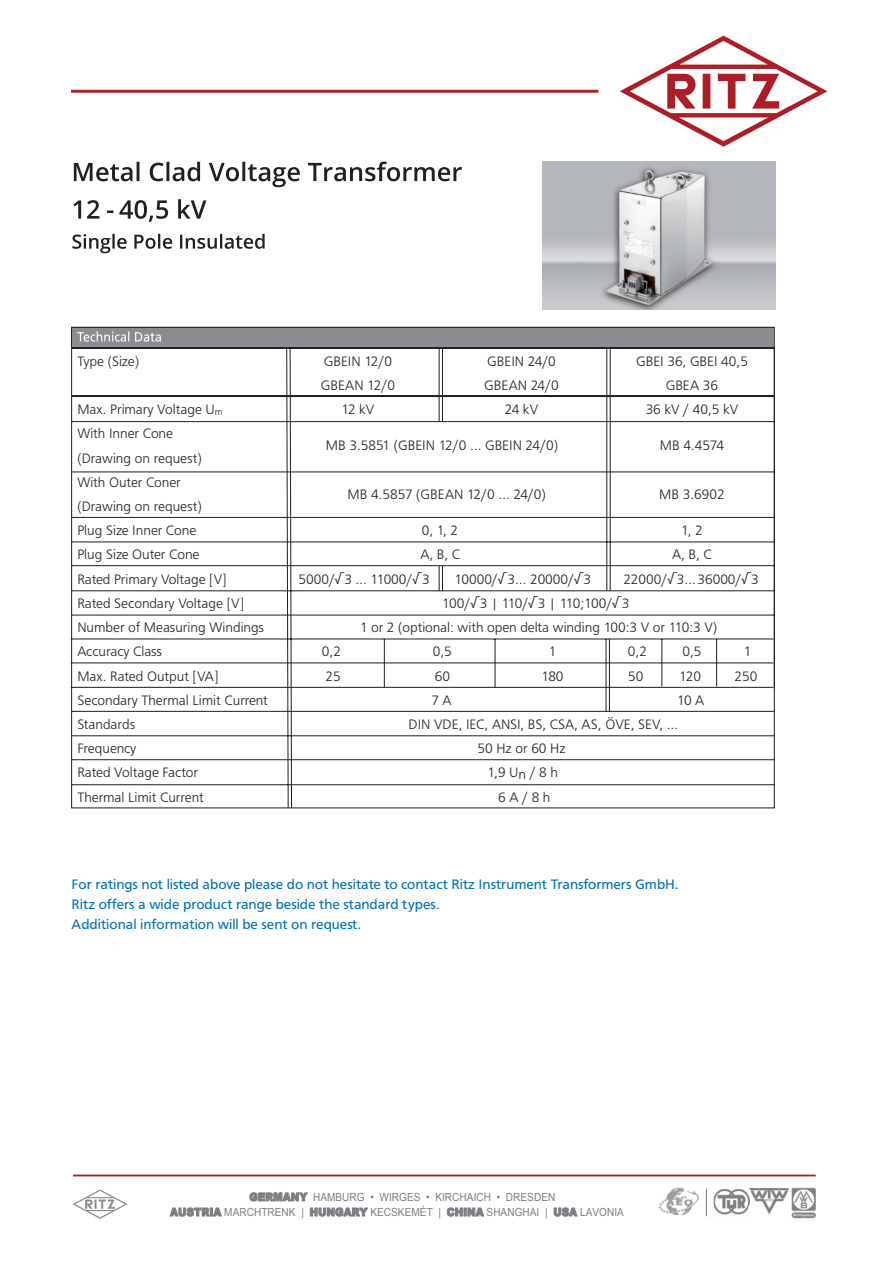
<style>
.page{position:relative;width:893px;height:1263px;background:#fff}
.page>*{position:absolute;margin:0;border:0;box-sizing:border-box;transform-origin:0 0}
.t1{font:300 14.25px/24.2px "Front Page";color:#231f20}
.t2{font:14.25px/20px "Front Page";color:#0071bb}
.t3{font:300 14.25px "Front Page";letter-spacing:-.05em;color:#231f20}
.t4{font:11.1px/15.1px "Arial";letter-spacing:.005em;color:#7c7d83;scale:.9 1}
.s1{font-size:9.9px}
.s2{font-weight:900}
</style>
<div class="page">
<hr style="left:71px;top:90px;width:527px;height:3px;background:#ac1d26">
<hr style="left:73px;top:1174px;width:743px;height:2px;background:#ac1d26">
<svg style="left:250px;top:1192px;width:58px;height:9px"></svg>
<svg style="left:170px;top:1207px;width:52px;height:9px"></svg>
<svg style="left:310px;top:1207px;width:58px;height:9px"></svg>
<svg style="left:447px;top:1207px;width:37px;height:9px"></svg>
<svg style="left:554px;top:1207px;width:23px;height:9px"></svg>
<img style="left:792px;top:1187px;width:23px;height:31px">
<img style="left:748px;top:1188px;width:40px;height:27px">
<img style="left:658px;top:1187px;width:40px;height:28px">
<img style="left:714px;top:1189px;width:34px;height:26px">
<img style="left:748px;top:1189px;width:3px;height:26px">
<svg style="left:706px;top:1189px;width:1px;height:27px"></svg>
<svg style="left:620px;top:36px;width:207px;height:111px"></svg>
<svg style="left:73px;top:1189px;width:55px;height:30px"></svg>
<img style="left:543px;top:162px;width:232px;height:148px">
<svg style="left:70px;top:347px;width:705px;height:462px"></svg>
<hr style="left:439px;top:349px;width:1px;height:72px;background:#231f20">
<hr style="left:72px;top:711px;width:702px;height:1px;background:#231f20">
<hr style="left:72px;top:517px;width:702px;height:1px;background:#231f20">
<hr style="left:606px;top:349px;width:1px;height:241px;background:#231f20">
<hr style="left:71px;top:687px;width:702px;height:1px;background:#231f20">
<hr style="left:72px;top:541px;width:702px;height:1px;background:#231f20">
<hr style="left:442px;top:349px;width:1px;height:72px;background:#231f20">
<hr style="left:610px;top:349px;width:1px;height:241px;background:#231f20">
<svg style="left:439px;top:566px;width:4px;height:25px"></svg>
<hr style="left:55px;top:348px;width:1px;height:673px;background:#231f20">
<div style="left:72px;top:328px;width:702px;height:19px;background:#8a8c8f"></div>
<svg style="left:77px;top:331px;width:84px;height:11px"></svg>
<svg style="left:72px;top:234px;width:193px;height:19px"></svg>
<svg style="left:73px;top:199px;width:133px;height:23px"></svg>
<svg style="left:74px;top:162px;width:388px;height:25px"></svg>
<p class="t1" style="left:77px;top:349px;width:63px">Type (Size)</p>
<p class="t1" style="left:324px;top:349px;width:70px">GBEIN 12/0</p>
<p class="t1" style="left:487px;top:349px;width:70px">GBEIN 24/0</p>
<p class="t1" style="left:636px;top:349px;width:113px">GBEI 36, GBEI 40,5</p>
<p class="t1" style="left:321px;top:373px;width:76px">GBEAN 12/0</p>
<p class="t1" style="left:484px;top:373px;width:76px">GBEAN 24/0</p>
<p class="t1" style="left:666px;top:373px;width:54px">GBEA 36</p>
<p class="t1" style="left:77px;top:397px;width:147px">Max. Primary Voltage U<span class="s1">m</span></p>
<p class="t1" style="left:341px;top:397px;width:34px">12 kV</p>
<p class="t1" style="left:505px;top:397px;width:35px">24 kV</p>
<p class="t1" style="left:646px;top:397px;width:94px">36 kV / 40,5 kV</p>
<p class="t1" style="left:77px;top:422px;width:126px">With Inner Cone (Drawing on request)</p>
<p class="t1" style="left:326px;top:434px;width:234px">MB 3.5851 (GBEIN 12/0 … GBEIN 24/0)</p>
<p class="t1" style="left:660px;top:434px;width:66px">MB 4.4574</p>
<p class="t1" style="left:77px;top:470px;width:126px">With Outer Coner (Drawing on request)</p>
<p class="t1" style="left:348px;top:482px;width:200px">MB 4.5857 (GBEAN 12/0 … 24/0)</p>
<p class="t1" style="left:659px;top:482px;width:67px">MB 3.6902</p>
<p class="t1" style="left:77px;top:519px;width:120px">Plug Size Inner Cone</p>
<p class="t1" style="left:422px;top:519px;width:38px">0, 1, 2</p>
<p class="t1" style="left:681px;top:519px;width:23px">1, 2</p>
<p class="t1" style="left:77px;top:543px;width:124px">Plug Size Outer Cone</p>
<p class="t1" style="left:420px;top:543px;width:41px">A, B, C</p>
<p class="t1" style="left:672px;top:543px;width:41px">A, B, C</p>
<p class="t1" style="left:77px;top:567px;width:151px">Rated Primary Voltage [V]</p>
<p class="t1" style="left:298px;top:567px;width:133px">5000/√3 … 11000/√3</p>
<p class="t1" style="left:455px;top:567px;width:138px">10000/√3… 20000/√3</p>
<p class="t1" style="left:623px;top:567px;width:137px">22000/√3...36000/√3</p>
<p class="t1" style="left:77px;top:591px;width:168px">Rated Secondary Voltage [V]</p>
<p class="t3" style="left:442px;top:595px;width:189px">100/√3 | 110/√3 | 110;100/√3</p>
<p class="t1" style="left:77px;top:615px;width:188px">Number of Measuring Windings</p>
<p class="t1" style="left:360px;top:615px;width:359px">1 or 2 (optional: with open delta winding 100:3 V or 110:3 V)</p>
<p class="t1" style="left:77px;top:640px;width:86px">Accuracy Class</p>
<p class="t1" style="left:322px;top:640px;width:21px">0,2</p>
<p class="t1" style="left:433px;top:640px;width:21px">0,5</p>
<p class="t1" style="left:549px;top:640px;width:9px">1</p>
<p class="t1" style="left:628px;top:640px;width:21px">0,2</p>
<p class="t1" style="left:682px;top:640px;width:21px">0,5</p>
<p class="t1" style="left:744px;top:640px;width:9px">1</p>
<p class="t1" style="left:77px;top:664px;width:143px">Max. Rated Output [VA]</p>
<p class="t1" style="left:326px;top:664px;width:17px">25</p>
<p class="t1" style="left:435px;top:664px;width:17px">60</p>
<p class="t1" style="left:541px;top:664px;width:24px">180</p>
<p class="t1" style="left:628px;top:664px;width:17px">50</p>
<p class="t1" style="left:679px;top:664px;width:23px">120</p>
<p class="t1" style="left:734px;top:664px;width:24px">250</p>
<p class="t1" style="left:77px;top:688px;width:192px">Secondary Thermal Limit Current</p>
<p class="t1" style="left:431px;top:688px;width:22px">7 A</p>
<p class="t1" style="left:677px;top:688px;width:29px">10 A</p>
<p class="t1" style="left:77px;top:712px;width:59px">Standards</p>
<p class="t1" style="left:409px;top:712px;width:271px">DIN VDE, IEC, ANSI, BS, CSA, AS, ÖVE, SEV, …</p>
<p class="t1" style="left:77px;top:736px;width:61px">Frequency</p>
<p class="t1" style="left:478px;top:736px;width:89px">50 Hz or 60 Hz</p>
<p class="t1" style="left:77px;top:761px;width:122px">Rated Voltage Factor</p>
<p class="t1" style="left:488px;top:761px;width:72px">1,9 Un / 8 h</p>
<p class="t1" style="left:77px;top:785px;width:128px">Thermal Limit Current</p>
<p class="t1" style="left:498px;top:785px;width:54px">6 A / 8 h</p>
<p class="t2" style="left:72px;top:874px;width:609px">For ratings not listed above please do not hesitate to contact Ritz Instrument Transformers GmbH.<br>Ritz offers a wide product range beside the standard types.<br>Additional information will be sent on request.</p>
<p class="t4" style="left:170px;top:1189px;width:506px;text-indent:79px"><span class="s2">GERMANY</span> HAMBURG • WIRGES • KIRCHAICH • DRESDEN<br><span class="s2">AUSTRIA</span> MARCHTRENK | <span class="s2">HUNGARY</span> KECSKEMÉT | <span class="s2">CHINA</span> SHANGHAI | <span class="s2">USA</span> LAVONIA</p>
</div>
